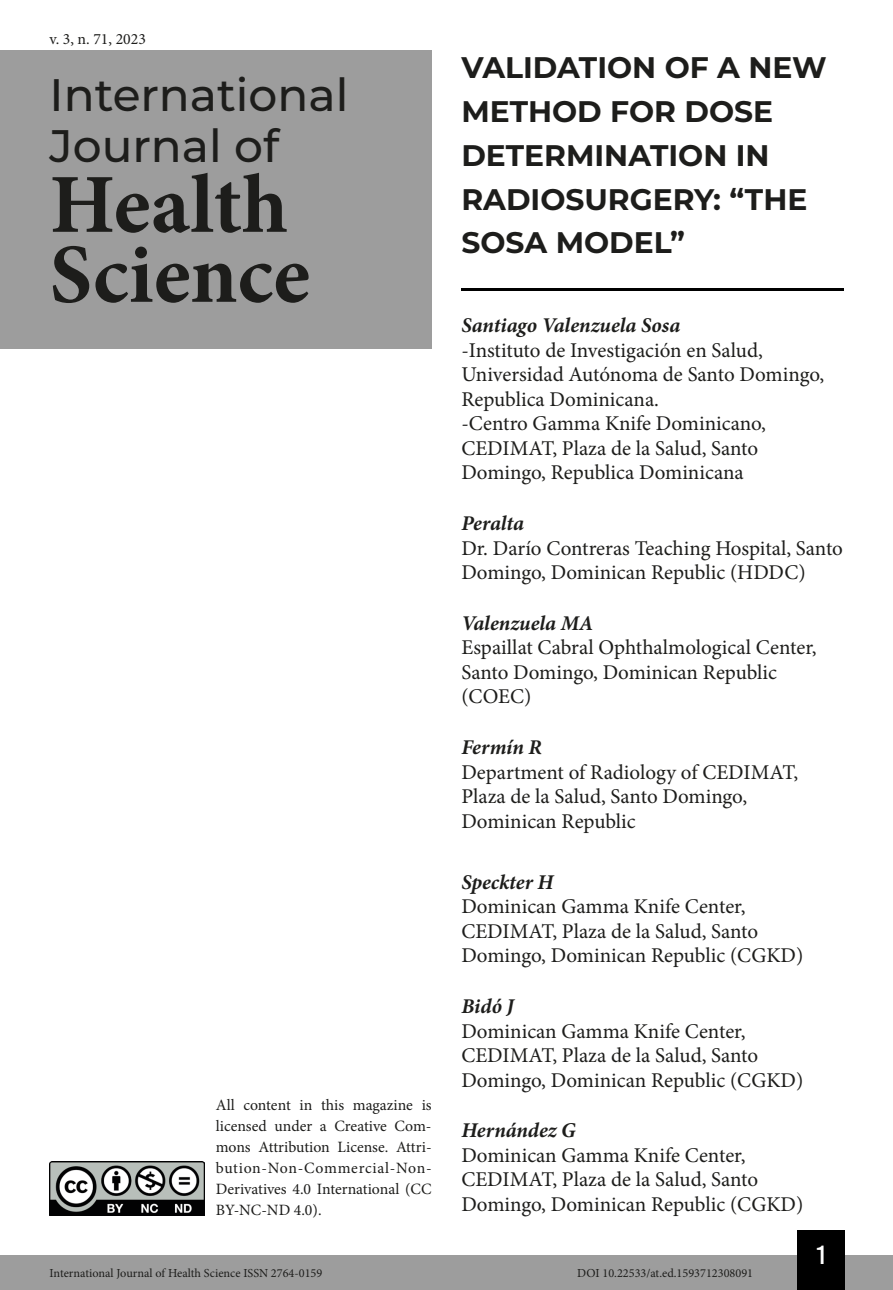
<style>
.page{position:relative;width:893px;height:1290px;background:#fff}
.page>*{position:absolute;margin:0;border:0;box-sizing:border-box;transform-origin:0 0}
.t1{font:700 84px/70px "Minion Pro";color:#1d1d1b}
.t2{font:500 45.5px/50.8px "Montserrat";color:#1d1d1b}
.t3{font:700 29.75px/43.8px "Montserrat";color:#1d1d1b}
.t4{font:26.25px "Bebas Kai";color:#fff}
.t5{font:21px/24.5px "Minion Pro";color:#1d1d1b}
.t6{font:italic 700 21px "Minion Pro";color:#1d1d1b}
.t7{font:15.75px/21px "Minion Pro";color:#1d1d1b;text-align:justify}
.t8{font:12.25px "Minion Pro";color:#1d1d1b}
</style>
<div class="page">
<div style="left:0;top:1255px;width:893px;height:35px;background:#9d9d9d"></div>
<div style="left:797px;top:1230px;width:48px;height:60px;background:#000"></div>
<img style="left:50px;top:1161px;width:154px;height:54px">
<div style="left:0;top:50px;width:432px;height:298px;background:#9d9d9d"></div>
<hr style="left:461px;top:288px;width:382px;height:2px;background:#000">
<p class="t7" style="left:50px;top:28px;width:98px">v. 3, n. 71, 2023</p>
<h2 class="t2" style="left:50px;top:68px;width:300px">International<br>Journal of</h2>
<h1 class="t1" style="left:50px;top:169px;width:262px">Health<br>Science</h1>
<p class="t7" style="left:216px;top:1095px;width:217px">All content in this magazine is licensed under a Creative Com&shy;mons Attribution License. Attri&shy;bution-Non-Commercial-Non-Derivatives 4.0 International (CC BY-NC-ND 4.0).</p>
<h3 class="t3" style="left:461px;top:44px;width:367px">VALIDATION OF A NEW<br>METHOD FOR DOSE<br>DETERMINATION IN<br>RADIOSURGERY: “THE<br>SOSA MODEL”</h3>
<p class="t6" style="left:461px;top:310px;width:221px">Santiago Valenzuela Sosa</p>
<p class="t5" style="left:461px;top:338px;width:364px">-Instituto de Investigación en Salud, Universidad Autónoma de Santo Domingo, Republica Dominicana.<br>-Centro Gamma Knife Dominicano, CEDIMAT, Plaza de la Salud, Santo Domingo, Republica Dominicana</p>
<p class="t6" style="left:461px;top:508px;width:64px">Peralta</p>
<p class="t5" style="left:461px;top:536px;width:383px">Dr. Darío Contreras Teaching Hospital, Santo<br>Domingo, Dominican Republic (HDDC)</p>
<p class="t6" style="left:461px;top:608px;width:134px">Valenzuela MA</p>
<p class="t5" style="left:461px;top:635px;width:357px">Espaillat Cabral Ophthalmological Center,<br>Santo Domingo, Dominican Republic (COEC)</p>
<p class="t6" style="left:461px;top:732px;width:82px">Fermín R</p>
<p class="t5" style="left:461px;top:760px;width:338px">Department of Radiology of CEDIMAT,<br>Plaza de la Salud, Santo Domingo,<br>Dominican Republic</p>
<p class="t6" style="left:461px;top:867px;width:94px">Speckter H</p>
<p class="t5" style="left:461px;top:894px;width:343px">Dominican Gamma Knife Center,<br>CEDIMAT, Plaza de la Salud, Santo<br>Domingo, Dominican Republic (CGKD)</p>
<p class="t6" style="left:461px;top:991px;width:54px">Bidó J</p>
<p class="t5" style="left:461px;top:1018px;width:343px">Dominican Gamma Knife Center,<br>CEDIMAT, Plaza de la Salud, Santo<br>Domingo, Dominican Republic (CGKD)</p>
<p class="t6" style="left:461px;top:1115px;width:116px">Hernández G</p>
<p class="t5" style="left:461px;top:1143px;width:343px">Dominican Gamma Knife Center,<br>CEDIMAT, Plaza de la Salud, Santo<br>Domingo, Dominican Republic (CGKD)</p>
<p class="t4" style="left:817px;top:1241px;width:10px">1</p>
<p class="t8" style="left:50px;top:1265px;width:274px">International Journal of Health Science ISSN 2764-0159</p>
<p class="t8" style="left:577px;top:1265px;width:177px">DOI 10.22533/at.ed.1593712308091</p>
</div>
